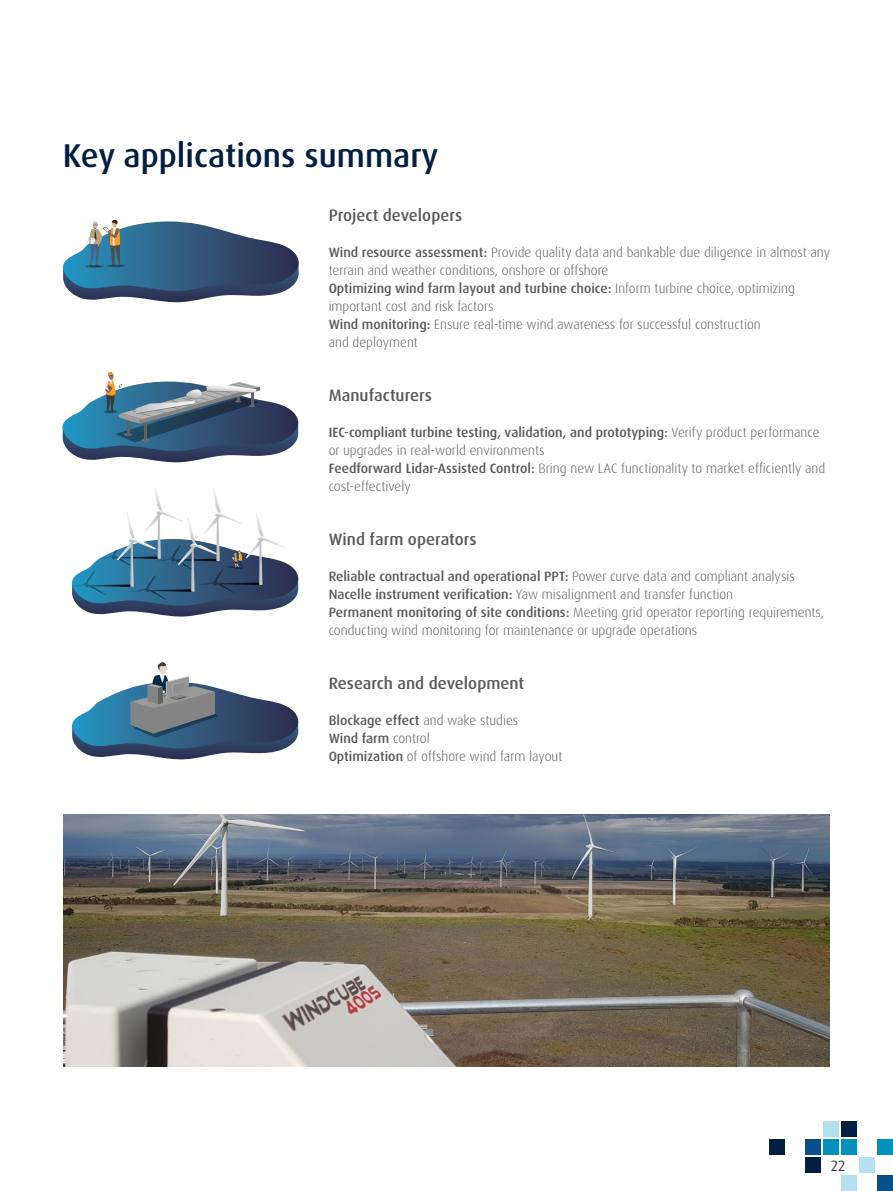
<style>
.page{position:relative;width:893px;height:1191px;background:#fff}
.page>*{position:absolute;margin:0;border:0;box-sizing:border-box;transform-origin:0 0}
.t1{font:500 33px "Dax Pro";color:#041e42}
.t2{font:500 16.5px "Dax Pro";color:#58595b}
.t3{font:15px "Dax Pro";color:#414042}
.t4{font:300 13.5px/18px "Dax Pro";color:#58595b}
.s1{font-weight:500}
</style>
<div class="page">
<svg style="left:72px;top:487px;width:227px;height:130px"></svg>
<svg style="left:63px;top:219px;width:236px;height:84px"></svg>
<svg style="left:63px;top:372px;width:236px;height:91px"></svg>
<svg style="left:72px;top:662px;width:227px;height:97px"></svg>
<img style="left:63px;top:815px;width:767px;height:252px">
<div style="left:842px;top:1175px;width:15px;height:16px;background:#b5e0f1"></div>
<div style="left:824px;top:1139px;width:15px;height:15px;background:#0092bc"></div>
<div style="left:824px;top:1121px;width:15px;height:15px;background:#b5e0f1"></div>
<div style="left:860px;top:1157px;width:15px;height:15px;background:#b5e0f1"></div>
<div style="left:878px;top:1175px;width:15px;height:16px;background:#085089"></div>
<div style="left:878px;top:1139px;width:15px;height:15px;background:#0092bc"></div>
<div style="left:806px;top:1157px;width:15px;height:15px;background:#041e42"></div>
<div style="left:806px;top:1139px;width:15px;height:15px;background:#085089"></div>
<div style="left:769px;top:1139px;width:16px;height:15px;background:#041e42"></div>
<div style="left:842px;top:1139px;width:15px;height:15px;background:#0092bc"></div>
<div style="left:842px;top:1121px;width:15px;height:15px;background:#041e42"></div>
<h1 class="t1" style="left:63px;top:134px;width:377px">Key applications summary</h1>
<p class="t2" style="left:329px;top:204px;width:135px">Project developers</p>
<p class="t4" style="left:329px;top:243px;width:503px"><span class="s1">Wind resource assessment:</span> Provide quality data and bankable due diligence in almost any terrain and weather conditions, onshore or offshore<br><span class="s1">Optimizing wind farm layout and turbine choice:</span> Inform turbine choice, optimizing important cost and risk factors<br><span class="s1">Wind monitoring:</span> Ensure real-time wind awareness for successful construction<br>and deployment</p>
<p class="t2" style="left:329px;top:384px;width:105px">Manufacturers</p>
<p class="t4" style="left:329px;top:423px;width:498px"><span class="s1">IEC-compliant turbine testing, validation, and prototyping:</span> Verify product performance or upgrades in real-world environments<br><span class="s1">Feedforward Lidar-Assisted Control:</span> Bring new LAC functionality to market efficiently and cost-effectively</p>
<p class="t2" style="left:329px;top:528px;width:149px">Wind farm operators</p>
<p class="t4" style="left:329px;top:567px;width:497px"><span class="s1">Reliable contractual and operational PPT:</span> Power curve data and compliant analysis <span class="s1">Nacelle instrument verification:</span> Yaw misalignment and transfer function<br><span class="s1">Permanent monitoring of site conditions:</span> Meeting grid operator reporting requirements, conducting wind monitoring for maintenance or upgrade operations</p>
<p class="t2" style="left:329px;top:672px;width:197px">Research and development</p>
<p class="t4" style="left:329px;top:711px;width:235px"><span class="s1">Blockage effect</span> and wake studies<br><span class="s1">Wind farm</span> control<br><span class="s1">Optimization</span> of offshore wind farm layout</p>
<p class="t3" style="left:831px;top:1156px;width:16px">22</p>
</div>
